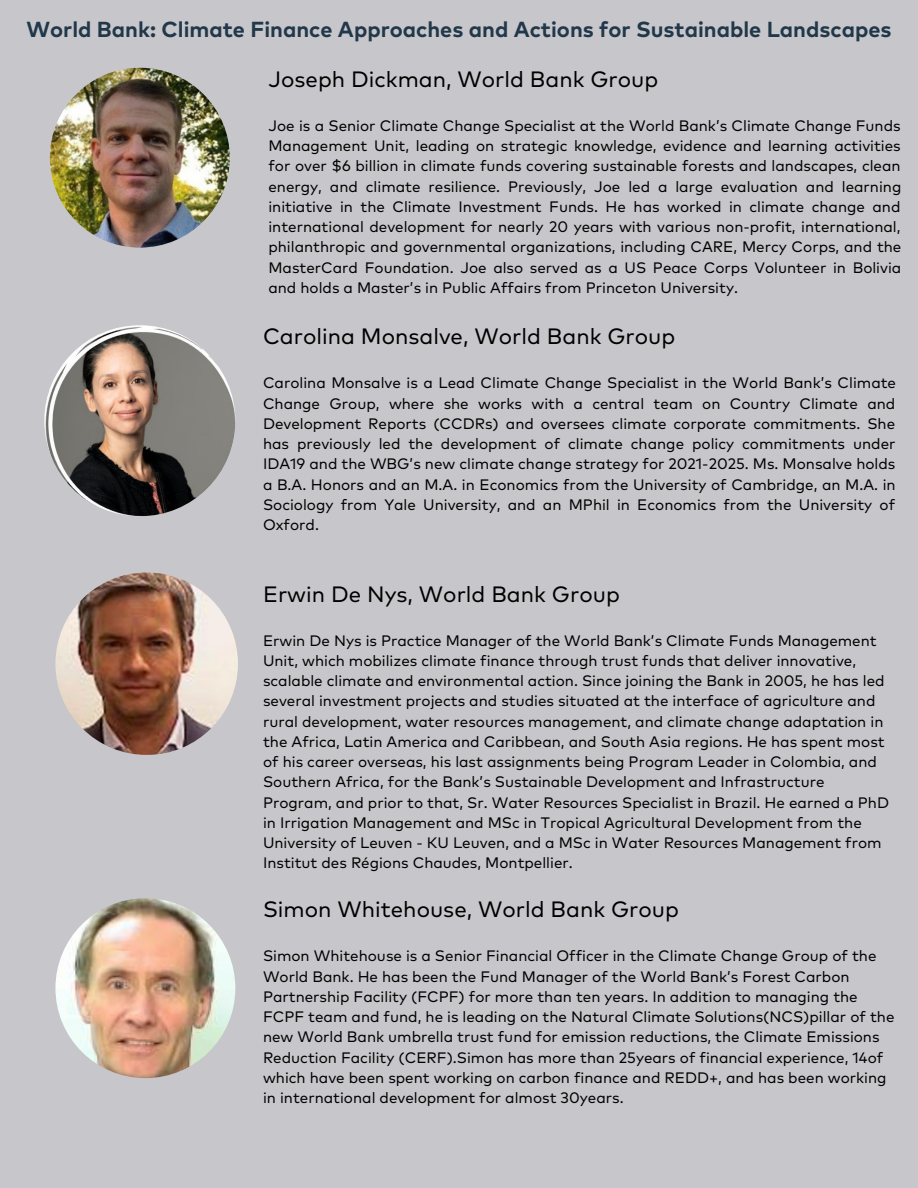
<style>
.page{position:relative;width:918px;height:1188px;background:#c7c7cb}
.page>*{position:absolute;margin:0;border:0;box-sizing:border-box;transform-origin:0 0}
.t1{font:22.2px "Mark Pro";color:#000}
.t2{font:700 21.75px "Mark Pro";color:#21384a}
.t3{font:15.15px/20.2px "Mark Pro";color:#000;text-align:justify}
</style>
<div class="page">
<img style="left:50px;top:68px;width:180px;height:180px;border-radius:50%">
<img style="left:44px;top:325px;width:191px;height:191px;border-radius:50%">
<img style="left:55px;top:572px;width:183px;height:183px;border-radius:50%">
<img style="left:55px;top:898px;width:180px;height:180px;border-radius:50%">
<p class="t2" style="left:26px;top:20px;width:867px">World Bank: Climate Finance Approaches and Actions for Sustainable Landscapes</p>
<p class="t1" style="left:268px;top:69px;width:391px">Joseph Dickman, World Bank Group</p>
<p class="t3" style="left:268px;top:116px;width:635px">Joe is a Senior Climate Change Specialist at the World Bank’s Climate Change Funds Management Unit, leading on strategic knowledge, evidence and learning activities for over $6 billion in climate funds covering sustainable forests and landscapes, clean energy, and climate resilience. Previously, Joe led a large evaluation and learning initiative in the Climate Investment Funds. He has worked in climate change and international development for nearly 20 years with various non-profit, international, philanthropic and governmental organizations, including CARE, Mercy Corps, and the MasterCard Foundation. Joe also served as a US Peace Corps Volunteer in Bolivia and holds a Master’s in Public Affairs from Princeton University.</p>
<p class="t1" style="left:263px;top:327px;width:414px">Carolina Monsalve, World Bank Group</p>
<p class="t3" style="left:263px;top:374px;width:635px">Carolina Monsalve is a Lead Climate Change Specialist in the World Bank’s Climate Change Group, where she works with a central team on Country Climate and Development Reports (CCDRs) and oversees climate corporate commitments. She has previously led the development of climate change policy commitments under IDA19 and the WBG’s new climate change strategy for 2021-2025. Ms. Monsalve holds a B.A. Honors and an M.A. in Economics from the University of Cambridge, an M.A. in Sociology from Yale University, and an MPhil in Economics from the University of Oxford.</p>
<p class="t1" style="left:263px;top:584px;width:358px">Erwin De Nys, World Bank Group</p>
<p class="t3" style="left:263px;top:631px;width:628px;text-align:left">Erwin De Nys is Practice Manager of the World Bank’s Climate Funds Management Unit, which mobilizes climate finance through trust funds that deliver innovative, scalable climate and environmental action. Since joining the Bank in 2005, he has led several investment projects and studies situated at the interface of agriculture and rural development, water resources management, and climate change adaptation in the Africa, Latin America and Caribbean, and South Asia regions. He has spent most of his career overseas, his last assignments being Program Leader in Colombia, and Southern Africa, for the Bank’s Sustainable Development and Infrastructure Program, and prior to that, Sr. Water Resources Specialist in Brazil. He earned a PhD in Irrigation Management and MSc in Tropical Agricultural Development from the University of Leuven - KU Leuven, and a MSc in Water Resources Management from Institut des Régions Chaudes, Montpellier.</p>
<p class="t1" style="left:263px;top:900px;width:418px">Simon Whitehouse, World Bank Group</p>
<p class="t3" style="left:263px;top:947px;width:633px;text-align:left">Simon Whitehouse is a Senior Financial Officer in the Climate Change Group of the World Bank. He has been the Fund Manager of the World Bank’s Forest Carbon Partnership Facility (FCPF) for more than ten years. In addition to managing the FCPF team and fund, he is leading on the Natural Climate Solutions(NCS)pillar of the new World Bank umbrella trust fund for emission reductions, the Climate Emissions Reduction Facility (CERF).Simon has more than 25years of financial experience, 14of which have been spent working on carbon finance and REDD+, and has been working in international development for almost 30years.</p>
</div>
